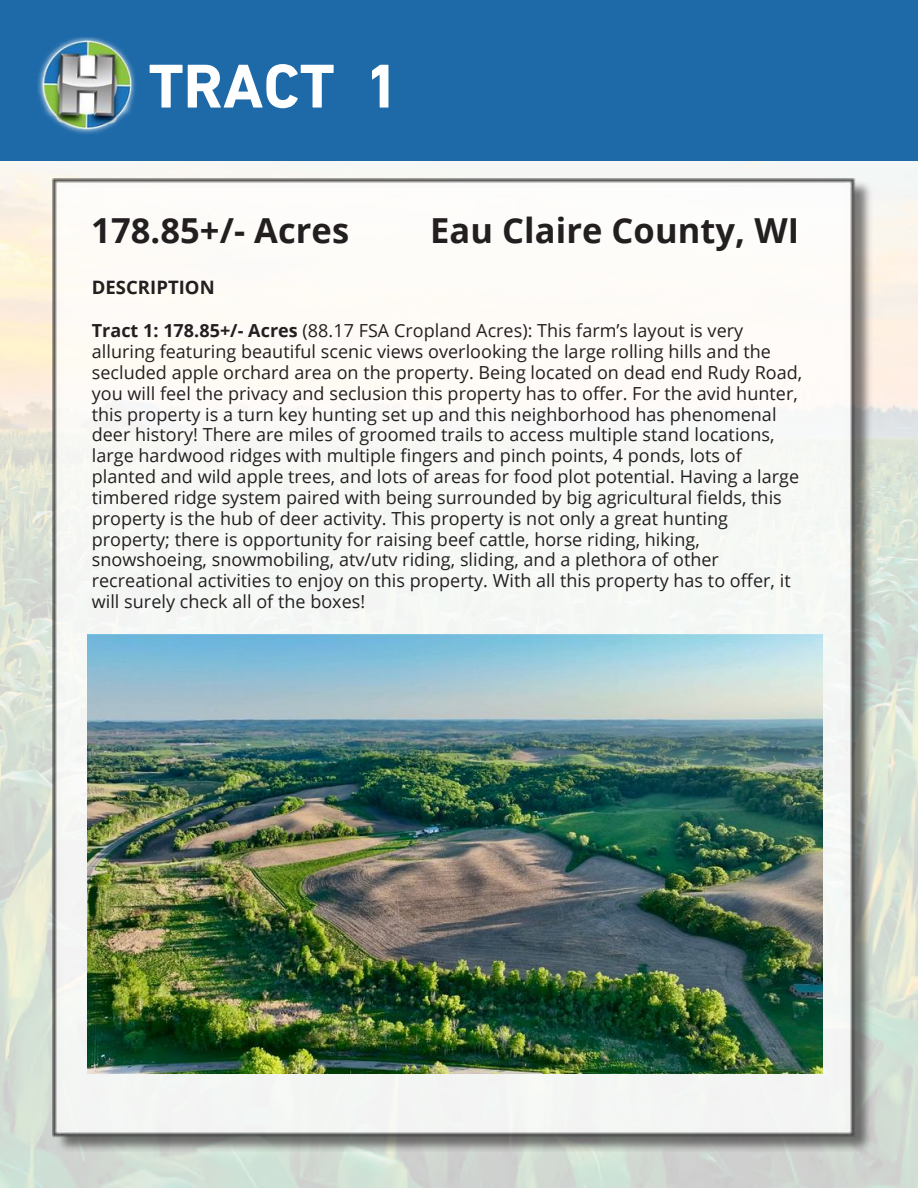
<style>
.page{position:relative;width:918px;height:1188px;background:#fff}
.page>*{position:absolute;margin:0;border:0;box-sizing:border-box;transform-origin:0 0}
.t1{font:700 63px "DIN Next LT Pro";color:#fff}
.t2{font:700 34.5px "Open Sans";color:#231f20}
.t3{font:700 18.45px "Open Sans";color:#231f20}
.t4{font:18px/20.9px "Open Sans";color:#231f20}
.s1{font-weight:700}
</style>
<div class="page">
<img style="left:0;top:161px;width:918px;height:1027px">
<img style="left:53px;top:179px;width:820px;height:973px">
<div style="left:0;top:0;width:918px;height:161px;background:#1e69a8"></div>
<img style="left:37px;top:37px;width:99px;height:97px">
<img style="left:88px;top:634px;width:734px;height:439px">
<h1 class="t1" style="left:149px;top:60px;width:252px">TRACT 1</h1>
<h2 class="t2" style="left:91px;top:206px;width:259px">178.85+/- Acres</h2>
<h2 class="t2" style="left:430px;top:206px;width:370px">Eau Claire County, WI</h2>
<p class="t3" style="left:92px;top:275px;width:124px">DESCRIPTION</p>
<p class="t4" style="left:92px;top:320px;width:712px"><span class="s1">Tract 1: 178.85+/- Acres</span> (88.17 FSA Cropland Acres): This farm’s layout is very alluring featuring beautiful scenic views overlooking the large rolling hills and the secluded apple orchard area on the property. Being located on dead end Rudy Road, you will feel the privacy and seclusion this property has to offer. For the avid hunter, this property is a turn key hunting set up and this neighborhood has phenomenal deer history! There are miles of groomed trails to access multiple stand locations, large hardwood ridges with multiple fingers and pinch points, 4 ponds, lots of planted and wild apple trees, and lots of areas for food plot potential. Having a large timbered ridge system paired with being surrounded by big agricultural fields, this property is the hub of deer activity. This property is not only a great hunting property; there is opportunity for raising beef cattle, horse riding, hiking, snowshoeing, snowmobiling, atv/utv riding, sliding, and a plethora of other recreational activities to enjoy on this property. With all this property has to offer, it will surely check all of the boxes!</p>
</div>
